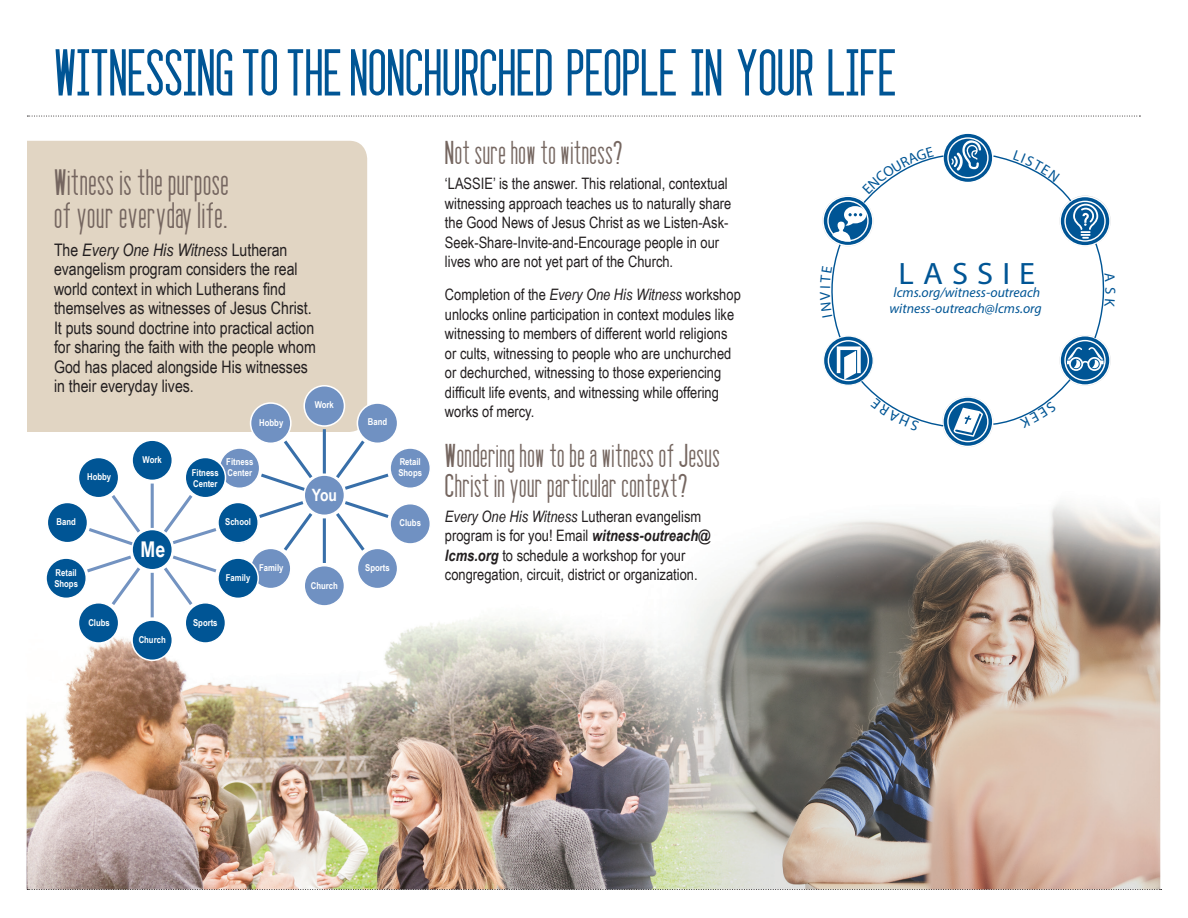
<style>
.page{position:relative;width:1188px;height:918px;background:#fff}
.page>*{position:absolute;margin:0;border:0;box-sizing:border-box;transform-origin:0 0}
.t1{font:54px "seattlesans";color:#005595}
.t2{font:31.05px "Myriad Pro";letter-spacing:.28em;color:#005595;scale:1.05 1}
.t3{font:30px/33px "seattlesans";letter-spacing:.02em;color:#756660}
.t4{font:27px/30px "seattlesans";letter-spacing:.02em;color:#756660}
.t5{font:700 21.75px "Arial Narrow";color:#fff}
.t6{font:17.25px/19.5px "Arial Narrow";color:#231f20}
.t7{font:700 16.95px "Arial Narrow";color:#fff}
.t8{font:15.75px/19.5px "Arial Narrow";color:#231f20}
.t9{font:14.55px "Myriad Pro";color:#005595}
.t10{font:italic 13.8px/15.8px "Myriad Pro";color:#005595}
.t11{font:700 9.45px/11.2px "Arial Narrow";color:#fff}
.s1{font-style:italic}
.s2{font-weight:700;font-style:italic}
</style>
<div class="page">
<img style="left:26px;top:115px;width:1135px;height:775px">
<div style="left:27px;top:141px;width:340px;height:291px;background:#e1d5c3"></div>
<svg style="left:27px;top:116px;width:1113px;height:1px"></svg>
<svg style="left:1060px;top:336px;width:50px;height:49px"></svg>
<div style="left:1059px;top:335px;width:52px;height:51px;border:1px solid #fff;border-radius:50%"></div>
<svg style="left:1065px;top:341px;width:40px;height:39px"></svg>
<div style="left:1064px;top:340px;width:42px;height:41px;border:1px solid #fff;border-radius:50%"></div>
<svg style="left:1067px;top:347px;width:37px;height:24px"></svg>
<svg style="left:943px;top:397px;width:50px;height:49px"></svg>
<div style="left:942px;top:396px;width:51px;height:51px;border:1px solid #fff;border-radius:50%"></div>
<svg style="left:948px;top:402px;width:40px;height:40px"></svg>
<div style="left:947px;top:401px;width:42px;height:41px;border:1px solid #fff;border-radius:50%"></div>
<svg style="left:954px;top:408px;width:29px;height:29px"></svg>
<svg style="left:823px;top:336px;width:50px;height:49px"></svg>
<svg style="left:828px;top:341px;width:40px;height:39px"></svg>
<div style="left:828px;top:340px;width:41px;height:41px;border:1px solid #fff;border-radius:50%"></div>
<svg style="left:943px;top:133px;width:50px;height:50px"></svg>
<div style="left:942px;top:132px;width:52px;height:51px;border:1px solid #fff;border-radius:50%"></div>
<svg style="left:948px;top:138px;width:40px;height:40px"></svg>
<div style="left:947px;top:137px;width:42px;height:41px;border:1px solid #fff;border-radius:50%"></div>
<svg style="left:951px;top:140px;width:30px;height:31px"></svg>
<svg style="left:27px;top:889px;width:1135px;height:1px"></svg>
<div style="left:304px;top:475px;width:40px;height:40px;background:#7091c2;border-radius:50%"></div>
<div style="left:303px;top:474px;width:42px;height:42px;border:2px solid #fff;border-radius:50%"></div>
<div style="left:304px;top:386px;width:40px;height:40px;background:#7091c2;border-radius:50%"></div>
<div style="left:303px;top:385px;width:42px;height:42px;border:2px solid #fff;border-radius:50%"></div>
<div style="left:304px;top:566px;width:40px;height:40px;background:#7091c2;border-radius:50%"></div>
<div style="left:303px;top:565px;width:42px;height:42px;border:2px solid #fff;border-radius:50%"></div>
<div style="left:357px;top:548px;width:41px;height:41px;background:#7091c2;border-radius:50%"></div>
<div style="left:357px;top:548px;width:41px;height:41px;border:2px solid #fff;border-radius:50%"></div>
<div style="left:390px;top:504px;width:40px;height:40px;background:#7091c2;border-radius:50%"></div>
<div style="left:389px;top:503px;width:42px;height:42px;border:2px solid #fff;border-radius:50%"></div>
<div style="left:390px;top:448px;width:40px;height:40px;background:#7091c2;border-radius:50%"></div>
<div style="left:389px;top:447px;width:42px;height:42px;border:2px solid #fff;border-radius:50%"></div>
<div style="left:357px;top:403px;width:41px;height:40px;background:#7091c2;border-radius:50%"></div>
<div style="left:357px;top:402px;width:41px;height:42px;border:2px solid #fff;border-radius:50%"></div>
<div style="left:251px;top:403px;width:40px;height:40px;background:#7091c2;border-radius:50%"></div>
<div style="left:250px;top:402px;width:42px;height:42px;border:2px solid #fff;border-radius:50%"></div>
<div style="left:219px;top:448px;width:41px;height:40px;background:#7091c2;border-radius:50%"></div>
<div style="left:219px;top:447px;width:41px;height:42px;border:2px solid #fff;border-radius:50%"></div>
<div style="left:218px;top:504px;width:40px;height:40px;background:#fcfdfe;border-radius:50%"></div>
<div style="left:217px;top:503px;width:42px;height:42px;border:2px solid #fff;border-radius:50%"></div>
<div style="left:251px;top:548px;width:40px;height:41px;background:#7091c2;border-radius:50%"></div>
<div style="left:250px;top:548px;width:42px;height:41px;border:2px solid #fff;border-radius:50%"></div>
<hr style="left:323px;top:429px;width:3px;height:45px;background:#386fa9">
<svg style="left:333px;top:437px;width:59px;height:55px"></svg>
<svg style="left:333px;top:499px;width:59px;height:55px"></svg>
<hr style="left:323px;top:518px;width:3px;height:45px;background:#386fa9">
<svg style="left:256px;top:499px;width:59px;height:55px"></svg>
<svg style="left:258px;top:437px;width:57px;height:56px"></svg>
<div style="left:132px;top:529px;width:40px;height:41px;background:#005595;border-radius:50%"></div>
<div style="left:131px;top:529px;width:42px;height:42px;border:2px solid #fff;border-radius:50%"></div>
<div style="left:132px;top:440px;width:40px;height:40px;background:#005595;border-radius:50%"></div>
<div style="left:131px;top:439px;width:42px;height:42px;border:2px solid #fff;border-radius:50%"></div>
<div style="left:132px;top:620px;width:40px;height:40px;background:#005595;border-radius:50%"></div>
<div style="left:131px;top:619px;width:42px;height:42px;border:2px solid #fff;border-radius:50%"></div>
<div style="left:185px;top:603px;width:41px;height:40px;background:#005595;border-radius:50%"></div>
<div style="left:184px;top:602px;width:42px;height:42px;border:2px solid #fff;border-radius:50%"></div>
<div style="left:218px;top:558px;width:40px;height:40px;background:#005595;border-radius:50%"></div>
<div style="left:217px;top:557px;width:42px;height:42px;border:2px solid #fff;border-radius:50%"></div>
<div style="left:218px;top:502px;width:40px;height:41px;background:#005595;border-radius:50%"></div>
<div style="left:217px;top:502px;width:42px;height:41px;border:2px solid #fff;border-radius:50%"></div>
<div style="left:185px;top:457px;width:41px;height:41px;background:#005595;border-radius:50%"></div>
<div style="left:184px;top:457px;width:42px;height:41px;border:2px solid #fff;border-radius:50%"></div>
<div style="left:78px;top:457px;width:41px;height:41px;background:#005595;border-radius:50%"></div>
<div style="left:78px;top:457px;width:41px;height:41px;border:2px solid #fff;border-radius:50%"></div>
<div style="left:47px;top:502px;width:41px;height:41px;background:#005595;border-radius:50%"></div>
<div style="left:47px;top:502px;width:41px;height:41px;border:2px solid #fff;border-radius:50%"></div>
<div style="left:46px;top:558px;width:40px;height:40px;background:#005595;border-radius:50%"></div>
<div style="left:45px;top:557px;width:42px;height:42px;border:2px solid #fff;border-radius:50%"></div>
<div style="left:78px;top:603px;width:41px;height:40px;background:#005595;border-radius:50%"></div>
<div style="left:78px;top:602px;width:41px;height:42px;border:2px solid #fff;border-radius:50%"></div>
<hr style="left:151px;top:484px;width:3px;height:44px;background:#7393c1">
<svg style="left:161px;top:492px;width:59px;height:55px"></svg>
<svg style="left:161px;top:553px;width:59px;height:56px"></svg>
<hr style="left:151px;top:573px;width:3px;height:44px;background:#7393c1">
<svg style="left:84px;top:492px;width:59px;height:117px"></svg>
<svg style="left:992px;top:150px;width:123px;height:190px"></svg>
<svg style="left:820px;top:147px;width:125px;height:192px"></svg>
<svg style="left:992px;top:378px;width:79px;height:50px"></svg>
<svg style="left:837px;top:346px;width:108px;height:85px"></svg>
<h1 class="t1" style="left:54px;top:34px;width:844px">WITNESSING TO THE NONCHURCHED PEOPLE IN YOUR LIFE</h1>
<h3 class="t3" style="left:54px;top:165px;width:176px">Witness is the purpose of your everyday life.</h3>
<p class="t6" style="left:54px;top:239px;width:263px">The <span class="s1">Every One His Witness</span> Lutheran evangelism program considers the real world context in which Lutherans find themselves as witnesses of Jesus Christ.<br>It puts sound doctrine into practical action for sharing the faith with the people whom God has placed alongside His witnesses in their everyday lives.</p>
<p class="t11" style="left:87px;top:471px;width:26px">Hobby</p>
<p class="t11" style="left:56px;top:516px;width:21px">Band</p>
<p class="t11" style="left:54px;top:566px;width:25px">Retail<br>Shops</p>
<p class="t11" style="left:88px;top:616px;width:23px">Clubs</p>
<p class="t11" style="left:143px;top:453px;width:21px">Work</p>
<h3 class="t5" style="left:141px;top:533px;width:26px">Me</h3>
<p class="t11" style="left:139px;top:634px;width:29px">Church</p>
<p class="t11" style="left:259px;top:417px;width:26px">Hobby</p>
<p class="t11" style="left:192px;top:466px;width:29px">Fitness<br>Center</p>
<p class="t11" style="left:226px;top:456px;width:29px">Fitness<br>Center</p>
<p class="t11" style="left:225px;top:516px;width:27px">School</p>
<p class="t11" style="left:226px;top:521px;width:25px">Shops</p>
<p class="t11" style="left:226px;top:572px;width:26px">Family</p>
<p class="t11" style="left:259px;top:562px;width:26px">Family</p>
<p class="t11" style="left:193px;top:616px;width:26px">Sports</p>
<p class="t11" style="left:315px;top:399px;width:21px">Work</p>
<p class="t7" style="left:312px;top:482px;width:27px">You</p>
<p class="t11" style="left:311px;top:579px;width:29px">Church</p>
<p class="t11" style="left:368px;top:416px;width:21px">Band</p>
<p class="t11" style="left:398px;top:456px;width:25px">Retail<br>Shops</p>
<p class="t11" style="left:399px;top:517px;width:23px">Clubs</p>
<p class="t11" style="left:365px;top:562px;width:26px">Sports</p>
<h3 class="t4" style="left:445px;top:137px;width:179px">Not sure how to witness?</h3>
<p class="t8" style="left:445px;top:173px;width:288px">‘LASSIE’ is the answer. This relational, contextual witnessing approach teaches us to naturally share the Good News of Jesus Christ as we Listen-Ask-Seek-Share-Invite-and-Encourage people in our lives who are not yet part of the Church.</p>
<p class="t8" style="left:445px;top:284px;width:297px">Completion of the <span class="s1">Every One His Witness</span> workshop unlocks online participation in context modules like witnessing to members of different world religions or cults, witnessing to people who are unchurched or dechurched, witnessing to those experiencing difficult life events, and witnessing while offering works of mercy.</p>
<h3 class="t4" style="left:445px;top:439px;width:276px">Wondering how to be a witness of Jesus<br>Christ in your particular context?</h3>
<p class="t8" style="left:445px;top:506px;width:267px"><span class="s1">Every One His Witness</span> Lutheran evangelism program is for you! Email <span class="s2">witness-outreach@ lcms.org</span> to schedule a workshop for your congregation, circuit, district or organization.</p>
<h2 class="t2" style="left:899px;top:254px;width:132px">LASSIE</h2>
<p class="t10" style="left:890px;top:284px;width:154px">lcms.org/witness-outreach witness-outreach@lcms.org</p>
<p class="t9" style="left:1119px;top:287px;width:9px;rotate:90deg">S</p>
</div>
